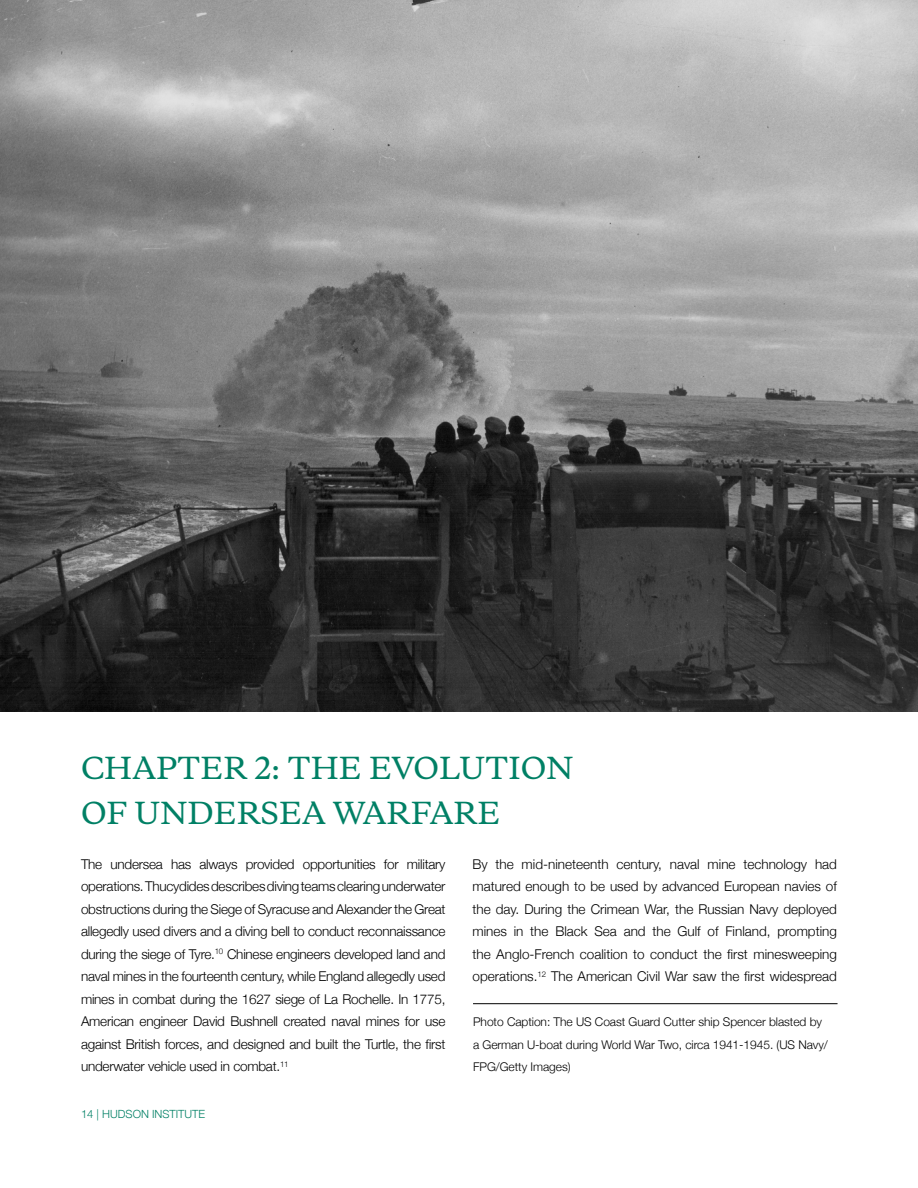
<style>
.page{position:relative;width:918px;height:1188px;background:#fff}
.page>*{position:absolute;margin:0;border:0;box-sizing:border-box;transform-origin:0 0}
.t1{font:500 28.5px/45px "Copernicus";color:#008065}
.t2{font:300 13.5px/22.5px "Helvetica Neue";letter-spacing:-.015em;color:#000;text-align:justify}
.t3{font:300 12px/22.5px "Helvetica Neue";letter-spacing:-.005em;color:#000}
.t4{font:300 11.25px "Helvetica Neue";color:#008065}
</style>
<div class="page">
<img style="left:0;top:0;width:918px;height:712px">
<hr style="left:473px;top:1003px;width:365px;height:1px;background:#000">
<h1 class="t1" style="left:81px;top:743px;width:494px">CHAPTER 2: THE EVOLUTION<br>OF UNDERSEA WARFARE</h1>
<p class="t2" style="left:81px;top:851px;width:366px">The undersea has always provided opportunities for military operations. Thucydides describes diving teams clearing underwater obstructions during the Siege of Syracuse and Alexander the Great allegedly used divers and a diving bell to conduct reconnaissance during the siege of Tyre.<sup>10</sup> Chinese engineers developed land and naval mines in the fourteenth century, while England allegedly used mines in combat during the 1627 siege of La Rochelle. In 1775, American engineer David Bushnell created naval mines for use against British forces, and designed and built the Turtle, the first underwater vehicle used in combat.<sup>11</sup></p>
<p class="t4" style="left:81px;top:1105px;width:126px">14 | HUDSON INSTITUTE</p>
<p class="t2" style="left:472px;top:851px;width:366px">By the mid-nineteenth century, naval mine technology had matured enough to be used by advanced European navies of the day. During the Crimean War, the Russian Navy deployed mines in the Black Sea and the Gulf of Finland, prompting the Anglo-French coalition to conduct the first minesweeping operations.<sup>12</sup> The American Civil War saw the first widespread</p>
<p class="t3" style="left:473px;top:1010px;width:356px">Photo Caption: The US Coast Guard Cutter ship Spencer blasted by a German U-boat during World War Two, circa 1941-1945. (US Navy/<br>FPG/Getty Images)</p>
</div>
